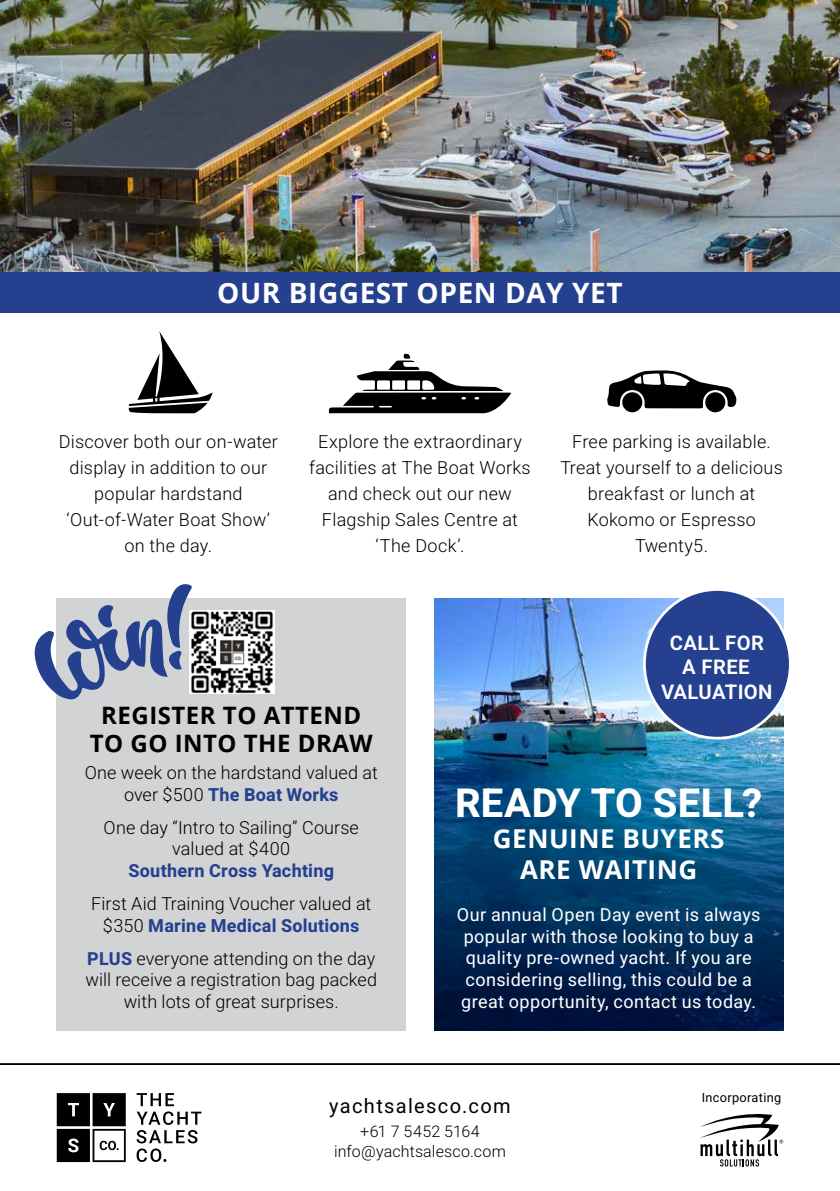
<style>
.page{position:relative;width:840px;height:1191px;background:#fff}
.page>*{position:absolute;margin:0;border:0;box-sizing:border-box;transform-origin:0 0}
.t1{font:700 40px "Heebo";color:#fff}
.t2{font:700 28px "Open Sans";letter-spacing:.02em;color:#fff}
.t3{font:700 26px/31.2px "Open Sans";letter-spacing:.02em;color:#fff;text-align:center}
.t4{font:700 24px/28px "Open Sans";letter-spacing:.02em;color:#000;text-align:center}
.t5{font:600 20.2px/24.2px "Heebo";letter-spacing:.02em;color:#fff;text-align:center}
.t6{font:20px "Heebo";letter-spacing:.065em;color:#000}
.t7{font:300 18px/26px "Heebo";letter-spacing:.01em;color:#000;text-align:center}
.t8{font:18px/21.6px "Heebo";letter-spacing:.02em;color:#fff}
.t9{font:700 18px "Heebo";letter-spacing:.015em;color:#25408f}
.t10{font:300 16px/19.2px "Heebo";letter-spacing:.01em;color:#000;text-align:center}
.t11{font:12.8px "Heebo";letter-spacing:.025em;color:#000}
.s1{font-weight:700;color:#25408f}
</style>
<div class="page">
<hr style="left:0;top:1063px;width:839px;height:2px;background:#000">
<svg style="left:136px;top:1093px;width:65px;height:31px"></svg>
<svg style="left:57px;top:1093px;width:69px;height:69px"></svg>
<svg style="left:136px;top:1130px;width:61px;height:32px"></svg>
<img style="left:0;top:0;width:839px;height:272px">
<div style="left:0;top:272px;width:839px;height:40px;background:#25408f"></div>
<div style="left:57px;top:598px;width:348px;height:432px;background:#d1d3d5"></div>
<img style="left:434px;top:598px;width:348px;height:162px">
<img style="left:193px;top:610px;width:82px;height:84px">
<svg style="left:328px;top:353px;width:183px;height:60px"></svg>
<svg style="left:129px;top:331px;width:83px;height:83px"></svg>
<svg style="left:34px;top:584px;width:159px;height:116px"></svg>
<svg style="left:434px;top:760px;width:348px;height:270px;background:#053d6a"></svg>
<div style="left:644px;top:589px;width:145px;height:149px;background:#25408f;border-radius:50%"></div>
<div style="left:642px;top:588px;width:149px;height:151px;border:3px solid #fff;border-radius:50%"></div>
<svg style="left:700px;top:1114px;width:82px;height:52px"></svg>
<svg style="left:607px;top:370px;width:129px;height:38px"></svg>
<div style="left:704px;top:392px;width:20px;height:20px;background:#000;border-radius:50%"></div>
<div style="left:622px;top:392px;width:20px;height:20px;background:#000;border-radius:50%"></div>
<h2 class="t2" style="left:217px;top:273px;width:407px">OUR BIGGEST OPEN DAY YET</h2>
<p class="t7" style="left:59px;top:429px;width:221px">Discover both our on-water display in addition to our popular hardstand ‘Out-of-Water Boat Show’ on the day.</p>
<p class="t7" style="left:309px;top:429px;width:223px">Explore the extraordinary facilities at The Boat Works and check out our new<br>Flagship Sales Centre at ‘The Dock’.</p>
<p class="t7" style="left:560px;top:429px;width:224px">Free parking is available.<br>Treat yourself to a delicious breakfast or lunch at<br>Kokomo or Espresso<br>Twenty5.</p>
<h3 class="t4" style="left:90px;top:700px;width:284px">REGISTER TO ATTEND<br>TO GO INTO THE DRAW</h3>
<p class="t7" style="left:85px;top:762px;width:294px;line-height:21.6px">One week on the hardstand valued at over $500 <span class="s1">The Boat Works</span></p>
<p class="t7" style="left:103px;top:816px;width:257px;line-height:21.6px">One day “Intro to Sailing” Course valued at $400</p>
<p class="t9" style="left:128px;top:858px;width:207px">Southern Cross Yachting</p>
<p class="t7" style="left:91px;top:892px;width:281px;line-height:21.6px">First Aid Training Voucher valued at $350 <span class="s1">Marine Medical Solutions</span></p>
<p class="t7" style="left:85px;top:947px;width:293px;line-height:21.6px"><span class="s1">PLUS</span> everyone attending on the day will receive a registration bag packed with lots of great surprises.</p>
<p class="t5" style="left:660px;top:631px;width:113px">CALL FOR<br>A FREE<br>VALUATION</p>
<h1 class="t1" style="left:455px;top:774px;width:308px">READY TO SELL?</h1>
<h3 class="t3" style="left:492px;top:822px;width:233px">GENUINE BUYERS<br>ARE WAITING</h3>
<p class="t8" style="left:456px;top:904px;width:305px">Our annual Open Day event is always popular with those looking to buy a quality pre-owned yacht. If you are considering selling, this could be a great opportunity, contact us today.</p>
<p class="t6" style="left:329px;top:1091px;width:183px">yachtsalesco.com</p>
<p class="t10" style="left:334px;top:1122px;width:173px">+61 7 5452 5164 info@yachtsalesco.com</p>
<p class="t11" style="left:701px;top:1088px;width:81px">Incorporating</p>
</div>
